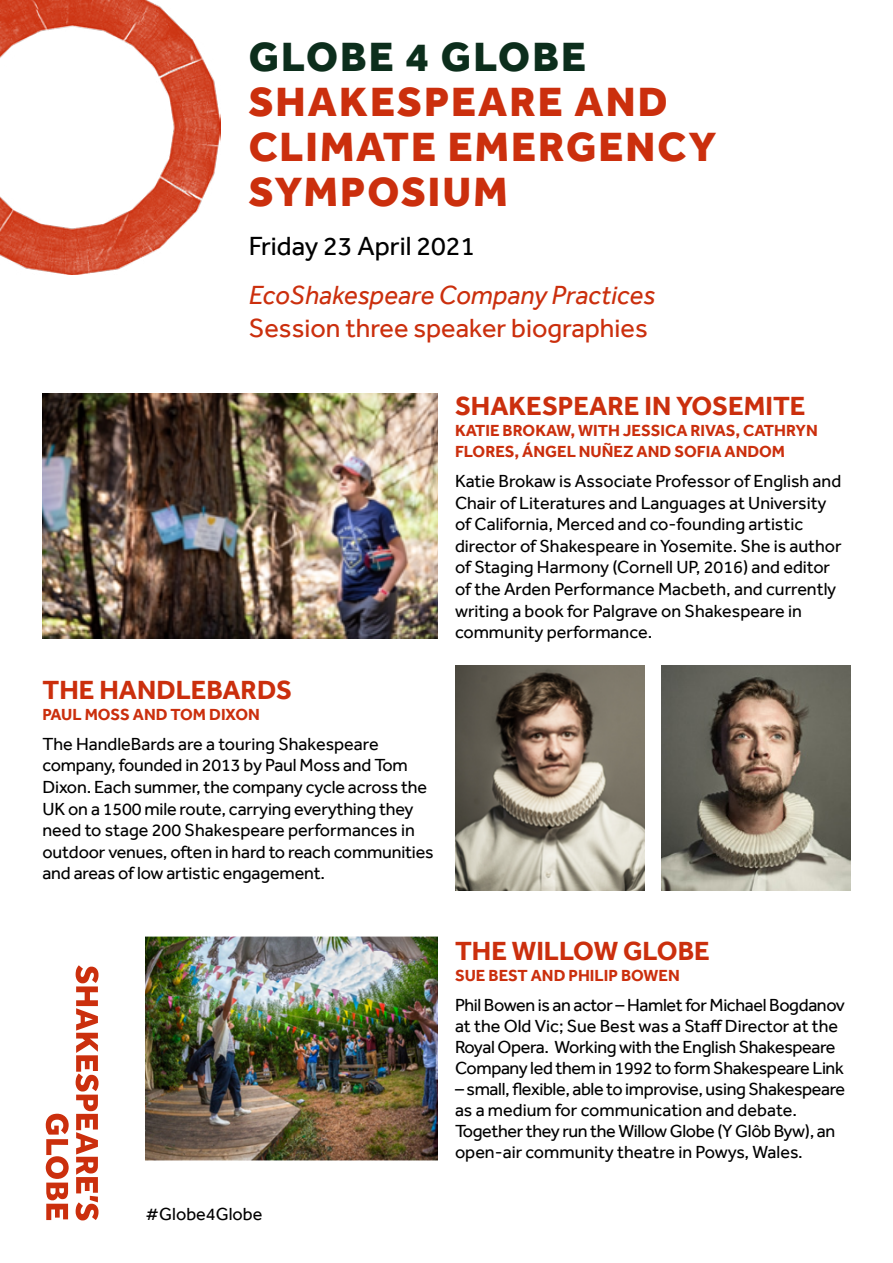
<style>
.page{position:relative;width:893px;height:1263px;background:#fff}
.page>*{position:absolute;margin:0;border:0;box-sizing:border-box;transform-origin:0 0}
.t1{font:800 42px/45px "Effra";letter-spacing:.05em;color:#cb2f0d}
.t2{font:800 42px "Effra";letter-spacing:.05em;color:#0c2e1c}
.t3{font:700 27px "Effra";color:#cb2f0d}
.t4{font:italic 27px "Effra";color:#cb2f0d}
.t5{font:27px "Effra";color:#cb2f0d}
.t6{font:27px "Effra";color:#000}
.t7{font:18px/21.6px "Effra";letter-spacing:-.01em;color:#000}
.t8{font:700 16.5px/21px "Effra";color:#cb2f0d}
</style>
<div class="page">
<img style="left:43px;top:393px;width:395px;height:245px">
<img style="left:455px;top:665px;width:189px;height:226px">
<img style="left:0;top:0;width:220px;height:274px">
<svg style="left:76px;top:965px;width:23px;height:255px"></svg>
<svg style="left:46px;top:1114px;width:23px;height:106px"></svg>
<img style="left:146px;top:936px;width:292px;height:224px">
<img style="left:661px;top:665px;width:189px;height:226px">
<h1 class="t2" style="left:249px;top:31px;width:339px">GLOBE 4 GLOBE</h1>
<h1 class="t1" style="left:249px;top:79px;width:469px">SHAKESPEARE AND<br>CLIMATE EMERGENCY<br>SYMPOSIUM</h1>
<h2 class="t6" style="left:249px;top:230px;width:228px">Friday 23 April 2021</h2>
<h2 class="t4" style="left:249px;top:280px;width:408px">EcoShakespeare Company Practices</h2>
<h2 class="t5" style="left:249px;top:312px;width:401px">Session three speaker biographies</h2>
<h2 class="t3" style="left:43px;top:673px;width:251px">THE HANDLEBARDS</h2>
<p class="t8" style="left:43px;top:703px;width:219px">PAUL MOSS AND TOM DIXON</p>
<p class="t7" style="left:43px;top:733px;width:393px">The HandleBards are a touring Shakespeare company, founded in 2013 by Paul Moss and Tom Dixon. Each summer, the company cycle across the UK on a 1500 mile route, carrying everything they need to stage 200 Shakespeare performances in outdoor venues, often in hard to reach communities and areas of low artistic engagement.</p>
<h2 class="t3" style="left:455px;top:389px;width:352px">SHAKESPEARE IN YOSEMITE</h2>
<p class="t8" style="left:455px;top:420px;width:364px">KATIE BROKAW, WITH JESSICA RIVAS, CATHRYN<br>FLORES, ÁNGEL NUÑEZ AND SOFIA ANDOM</p>
<p class="t7" style="left:455px;top:470px;width:388px">Katie Brokaw is Associate Professor of English and Chair of Literatures and Languages at University of California, Merced and co-founding artistic director of Shakespeare in Yosemite. She is author of Staging Harmony (Cornell UP, 2016) and editor of the Arden Performance Macbeth, and currently writing a book for Palgrave on Shakespeare in community performance.</p>
<p class="t7" style="left:146px;top:1203px;width:118px">#Globe4Globe</p>
<h2 class="t3" style="left:455px;top:935px;width:256px">THE WILLOW GLOBE</h2>
<p class="t8" style="left:455px;top:965px;width:226px">SUE BEST AND PHILIP BOWEN</p>
<p class="t7" style="left:455px;top:994px;width:391px;line-height:21px">Phil Bowen is an actor – Hamlet for Michael Bogdanov at the Old Vic; Sue Best was a Staff Director at the Royal Opera. Working with the English Shakespeare Company led them in 1992 to form Shakespeare Link</p>
<p class="t7" style="left:455px;top:1078px;width:392px;line-height:21px">– small, flexible, able to improvise, using Shakespeare as a medium for communication and debate.<br>Together they run the Willow Globe (Y Glôb Byw), an open-air community theatre in Powys, Wales.</p>
</div>
